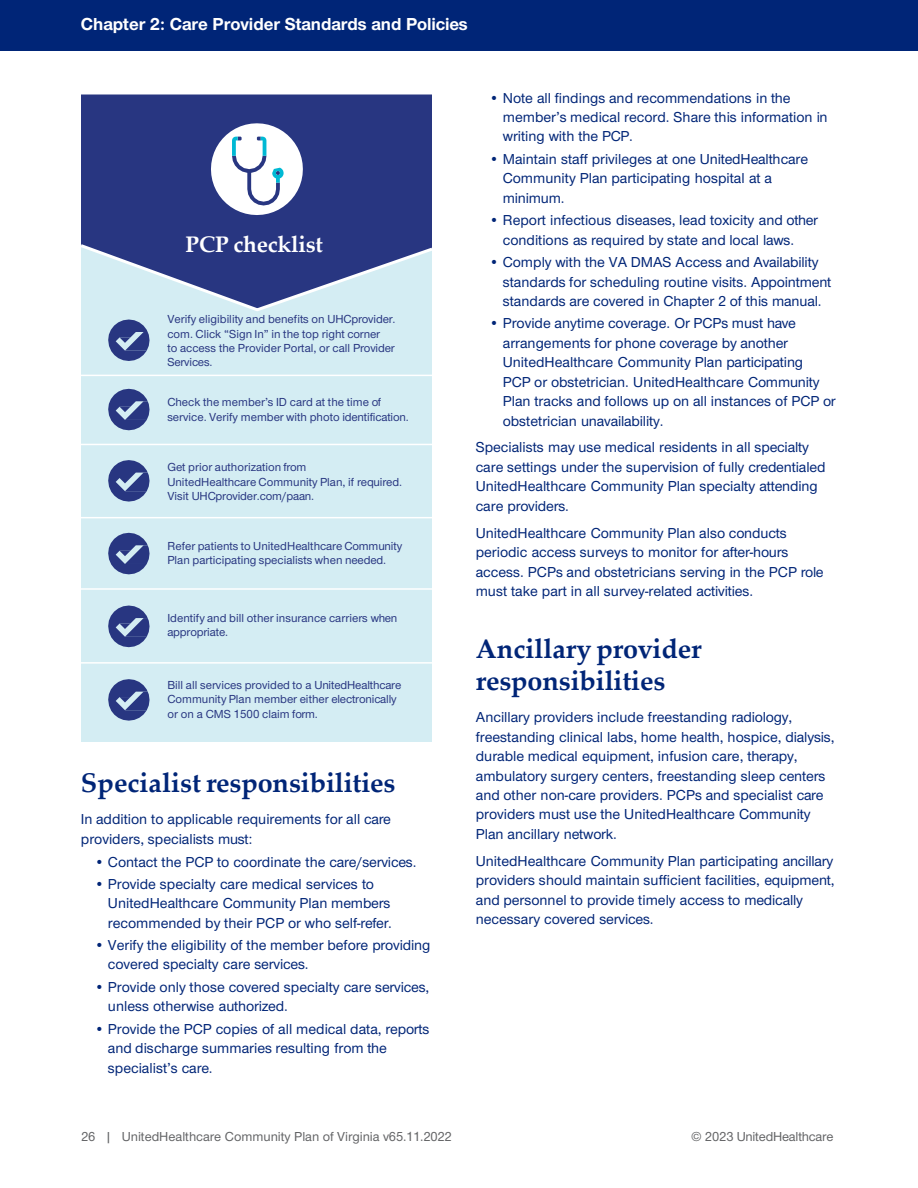
<style>
.page{position:relative;width:918px;height:1188px;background:#fff}
.page>*{position:absolute;margin:0;border:0;box-sizing:border-box;transform-origin:0 0}
.t1{font:700 27px/32.4px "Palatino Linotype";letter-spacing:-.005em;color:#002577}
.t2{font:700 22.5px "Palatino Linotype";letter-spacing:-.01em;color:#fff}
.t3{font:700 18px "UHC Sans";color:#fff}
.t4{font:500 15px/19.5px "UHC Sans";color:#002577}
.t5{font:13.5px "UHC Sans";letter-spacing:-.005em;color:#636466}
.t6{font:500 12px/14.4px "UHC Sans";color:#283681}
</style>
<div class="page">
<div style="left:0;top:0;width:918px;height:51px;background:#002577"></div>
<div style="left:81px;top:227px;width:351px;height:514px;background:#d4edf3"></div>
<div style="left:81px;top:94px;width:351px;height:148px;background:#283681"></div>
<svg style="left:211px;top:123px;width:92px;height:92px"></svg>
<svg style="left:81px;top:242px;width:351px;height:69px"></svg>
<hr style="left:81px;top:375px;width:351px;height:1px;background:#fff">
<hr style="left:81px;top:444px;width:351px;height:1px;background:#fff">
<hr style="left:81px;top:517px;width:351px;height:1px;background:#fff">
<hr style="left:81px;top:588px;width:351px;height:2px;background:#fff">
<hr style="left:81px;top:662px;width:351px;height:2px;background:#fff">
<svg style="left:108px;top:320px;width:42px;height:41px"></svg>
<svg style="left:108px;top:389px;width:42px;height:41px"></svg>
<svg style="left:108px;top:460px;width:42px;height:42px"></svg>
<svg style="left:108px;top:533px;width:42px;height:41px"></svg>
<svg style="left:108px;top:606px;width:42px;height:41px"></svg>
<svg style="left:108px;top:679px;width:42px;height:42px"></svg>
<p class="t3" style="left:81px;top:14px;width:388px">Chapter 2: Care Provider Standards and Policies</p>
<h2 class="t2" style="left:185px;top:228px;width:139px">PCP checklist</h2>
<p class="t6" style="left:167px;top:312px;width:230px">Verify eligibility and benefits on UHCprovider. com. Click “Sign In” in the top right corner<br>to access the Provider Portal, or call Provider Services.</p>
<p class="t6" style="left:167px;top:395px;width:243px">Check the member’s ID card at the time of service. Verify member with photo identification.</p>
<p class="t6" style="left:167px;top:460px;width:236px">Get prior authorization from<br>UnitedHealthcare Community Plan, if required.<br>Visit UHCprovider.com/paan.</p>
<p class="t6" style="left:167px;top:539px;width:236px">Refer patients to UnitedHealthcare Community<br>Plan participating specialists when needed.</p>
<p class="t6" style="left:167px;top:610px;width:231px">Identify and bill other insurance carriers when appropriate.</p>
<p class="t6" style="left:167px;top:678px;width:235px">Bill all services provided to a UnitedHealthcare<br>Community Plan member either electronically or on a CMS 1500 claim form.</p>
<h1 class="t1" style="left:81px;top:766px;width:316px">Specialist responsibilities</h1>
<p class="t4" style="left:81px;top:809px;width:312px">In addition to applicable requirements for all care providers, specialists must:</p>
<p class="t4" style="left:94px;top:852px;width:324px">• Contact the PCP to coordinate the care/services.</p>
<p class="t4" style="left:108px;top:874px;width:285px;text-indent:-14px">• Provide specialty care medical services to<br>UnitedHealthcare Community Plan members recommended by their PCP or who self-refer.</p>
<p class="t4" style="left:108px;top:935px;width:324px;text-indent:-13px">• Verify the eligibility of the member before providing covered specialty care services.</p>
<p class="t4" style="left:108px;top:977px;width:323px;text-indent:-13px">• Provide only those covered specialty care services, unless otherwise authorized.</p>
<p class="t4" style="left:108px;top:1019px;width:323px;text-indent:-14px">• Provide the PCP copies of all medical data, reports and discharge summaries resulting from the specialist’s care.</p>
<p class="t4" style="left:503px;top:88px;width:326px;text-indent:-13px">• Note all findings and recommendations in the member’s medical record. Share this information in writing with the PCP.</p>
<p class="t4" style="left:503px;top:149px;width:307px;text-indent:-14px">• Maintain staff privileges at one UnitedHealthcare<br>Community Plan participating hospital at a minimum.</p>
<p class="t4" style="left:503px;top:210px;width:317px;text-indent:-14px">• Report infectious diseases, lead toxicity and other conditions as required by state and local laws.</p>
<p class="t4" style="left:503px;top:252px;width:330px;text-indent:-13px">• Comply with the VA DMAS Access and Availability standards for scheduling routine visits. Appointment standards are covered in Chapter 2 of this manual.</p>
<p class="t4" style="left:503px;top:314px;width:334px;text-indent:-13px">• Provide anytime coverage. Or PCPs must have arrangements for phone coverage by another UnitedHealthcare Community Plan participating<br>PCP or obstetrician. UnitedHealthcare Community Plan tracks and follows up on all instances of PCP or obstetrician unavailability.</p>
<p class="t4" style="left:476px;top:438px;width:351px">Specialists may use medical residents in all specialty care settings under the supervision of fully credentialed UnitedHealthcare Community Plan specialty attending care providers.</p>
<p class="t4" style="left:476px;top:523px;width:349px">UnitedHealthcare Community Plan also conducts periodic access surveys to monitor for after-hours access. PCPs and obstetricians serving in the PCP role must take part in all survey-related activities.</p>
<h1 class="t1" style="left:476px;top:631px;width:227px">Ancillary provider responsibilities</h1>
<p class="t4" style="left:476px;top:707px;width:360px">Ancillary providers include freestanding radiology, freestanding clinical labs, home health, hospice, dialysis, durable medical equipment, infusion care, therapy, ambulatory surgery centers, freestanding sleep centers and other non-care providers. PCPs and specialist care providers must use the UnitedHealthcare Community Plan ancillary network.</p>
<p class="t4" style="left:476px;top:851px;width:360px">UnitedHealthcare Community Plan participating ancillary providers should maintain sufficient facilities, equipment, and personnel to provide timely access to medically necessary covered services.</p>
<p class="t5" style="left:81px;top:1128px;width:372px">26 | UnitedHealthcare Community Plan of Virginia v65.11.2022</p>
<p class="t5" style="left:691px;top:1128px;width:144px">© 2023 UnitedHealthcare</p>
</div>
